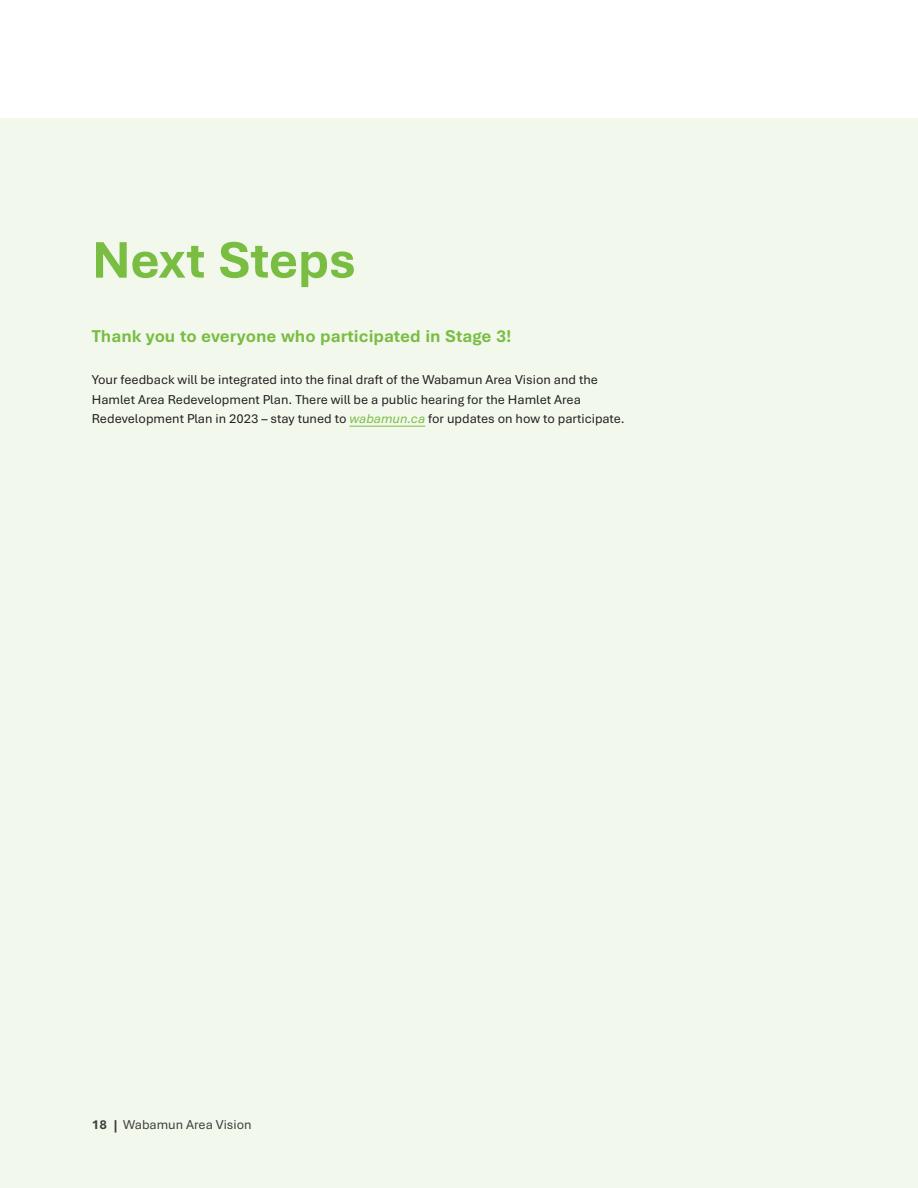
<style>
.page{position:relative;width:918px;height:1188px;background:#fff}
.page>*{position:absolute;margin:0;border:0;box-sizing:border-box;transform-origin:0 0}
._1_Section_Header{font:700 54px "Bierstadt";letter-spacing:-.015em;color:#79bd42}
.Body__Large{font:700 18px "Bierstadt";color:#79bd42}
.Body__Space_After{font:13.5px/19.5px "Bierstadt";color:#231f20}
.t1{font:13.5px "Bierstadt";color:#3e3e3f}
.s1{font-style:italic;color:#79bd42}
.s2{font-weight:700}
</style>
<div class="page">
<div style="left:0;top:119px;width:918px;height:1069px;background:#f2f8ec"></div>
<hr style="left:349px;top:426px;width:76px;height:1px;background:#79bd42">
<p class="_1_Section_Header" style="left:92px;top:231px;width:266px">Next Steps</p>
<p class="Body__Large" style="left:92px;top:326px;width:421px">Thank you to everyone who participated in Stage 3!</p>
<p class="Body__Space_After" style="left:92px;top:370px;width:534px">Your feedback will be integrated into the final draft of the Wabamun Area Vision and the<br>Hamlet Area Redevelopment Plan. There will be a public hearing for the Hamlet Area<br>Redevelopment Plan in 2023 – stay tuned to <span class="s1">wabamun.ca</span> for updates on how to participate.</p>
<p class="t1" style="left:92px;top:1117px;width:161px"><span class="s2">18 |</span> Wabamun Area Vision</p>
</div>
